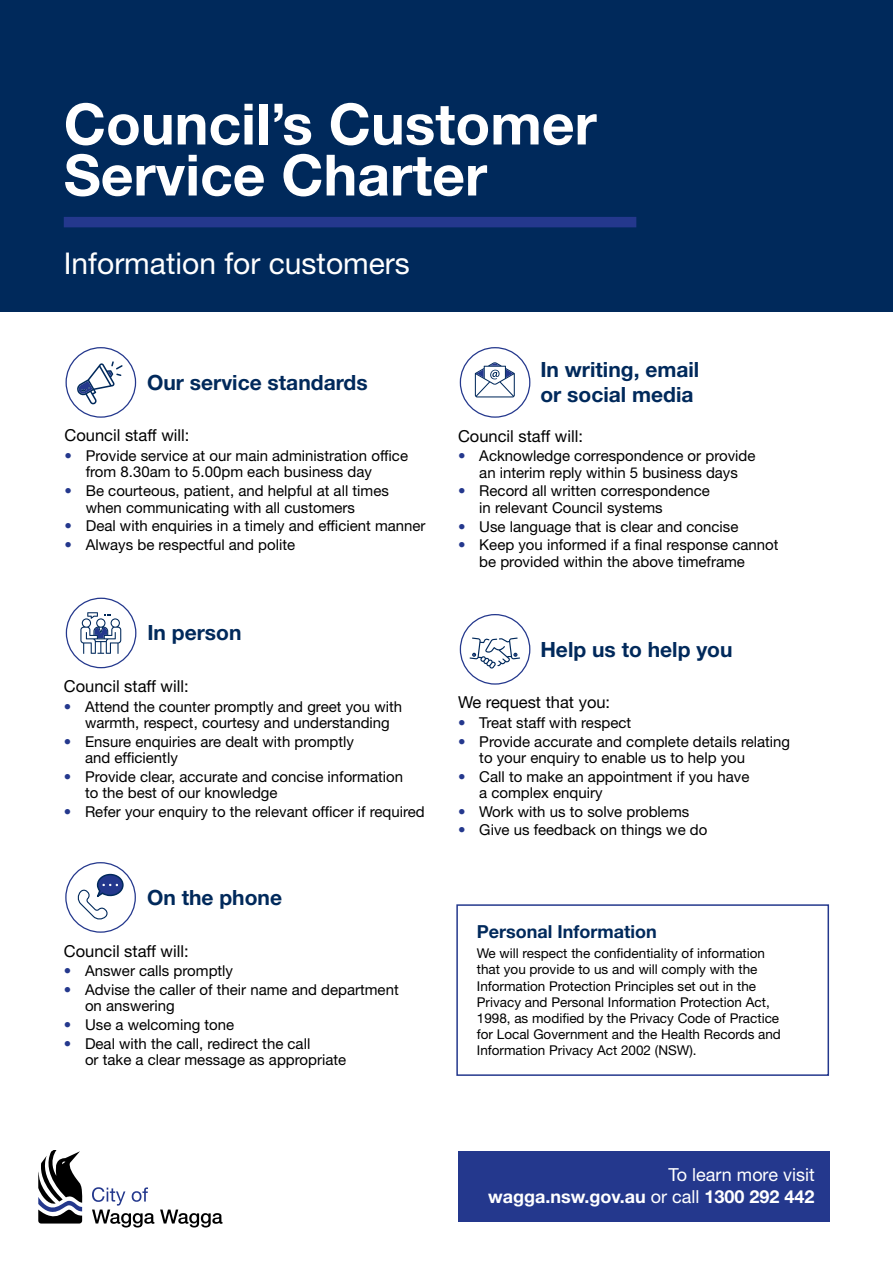
<style>
.page{position:relative;width:893px;height:1263px;background:#fff}
.page>*{position:absolute;margin:0;border:0;box-sizing:border-box;transform-origin:0 0}
.t1{font:700 57px/51px "Helvetica Neue LT Std";color:#fff}
.t2{font:30px "Helvetica Neue LT Std";color:#fff}
.t3{font:700 21px/25.2px "Helvetica Neue LT Std";color:#00295b}
.t4{font:700 18px/21.8px "Helvetica Neue LT Std";color:#fff;text-align:right}
.t5{font:700 18px "Helvetica Neue LT Std";color:#00295b}
.t6{font:16.5px "Helvetica Neue LT Std";color:#000}
.t7{font:15px/16.5px "Helvetica Neue LT Std";color:#000}
.t8{font:13.5px/16.2px "Helvetica Neue LT Std";color:#000}
.s1{color:#24388d}
.s2{color:#fff}
.s3{font-weight:400}
</style>
<div class="page">
<div style="left:0;top:0;width:893px;height:311px;background:#00295b"></div>
<svg style="left:38px;top:1150px;width:44px;height:74px"></svg>
<svg style="left:92px;top:1187px;width:62px;height:40px"></svg>
<svg style="left:160px;top:1209px;width:62px;height:18px"></svg>
<div style="left:64px;top:217px;width:572px;height:10px;background:#24388d"></div>
<div style="left:458px;top:1150px;width:371px;height:71px;background:#24388d"></div>
<div style="left:456px;top:904px;width:373px;height:172px;border:2px solid #24388d"></div>
<svg style="left:66px;top:347px;width:70px;height:71px"></svg>
<svg style="left:66px;top:598px;width:70px;height:70px"></svg>
<svg style="left:65px;top:862px;width:71px;height:71px"></svg>
<svg style="left:460px;top:347px;width:70px;height:71px"></svg>
<svg style="left:460px;top:614px;width:70px;height:71px"></svg>
<h1 class="t1" style="left:64px;top:97px;width:534px">Council’s Customer<br>Service Charter</h1>
<h2 class="t2" style="left:64px;top:245px;width:348px">Information for customers</h2>
<h3 class="t3" style="left:147px;top:369px;width:222px">Our service standards</h3>
<p class="t6" style="left:65px;top:425px;width:126px">Council staff will:</p>
<p class="t7" style="left:86px;top:447px;width:324px;text-indent:-21px"><span class="s1">•</span> Provide service at our main administration office from 8.30am to 5.00pm each business day</p>
<p class="t7" style="left:86px;top:482px;width:305px;text-indent:-21px"><span class="s1">•</span> Be courteous, patient, and helpful at all times when communicating with all customers</p>
<p class="t7" style="left:65px;top:517px;width:363px"><span class="s1">•</span> Deal with enquiries in a timely and efficient manner</p>
<p class="t7" style="left:65px;top:536px;width:232px"><span class="s1">•</span> Always be respectful and polite</p>
<h3 class="t3" style="left:147px;top:620px;width:96px">In person</h3>
<p class="t6" style="left:64px;top:676px;width:126px">Council staff will:</p>
<p class="t7" style="left:85px;top:697px;width:319px;text-indent:-21px"><span class="s1">•</span> Attend the counter promptly and greet you with warmth, respect, courtesy and understanding</p>
<p class="t7" style="left:85px;top:733px;width:270px;text-indent:-21px"><span class="s1">•</span> Ensure enquiries are dealt with promptly and efficiently</p>
<p class="t7" style="left:85px;top:768px;width:320px;text-indent:-21px"><span class="s1">•</span> Provide clear, accurate and concise information to the best of our knowledge</p>
<p class="t7" style="left:64px;top:803px;width:363px"><span class="s1">•</span> Refer your enquiry to the relevant officer if required</p>
<h3 class="t3" style="left:147px;top:884px;width:136px">On the phone</h3>
<p class="t6" style="left:64px;top:940px;width:126px">Council staff will:</p>
<p class="t7" style="left:64px;top:962px;width:171px"><span class="s1">•</span> Answer calls promptly</p>
<p class="t7" style="left:85px;top:981px;width:315px;text-indent:-21px"><span class="s1">•</span> Advise the caller of their name and department on answering</p>
<p class="t7" style="left:64px;top:1016px;width:172px"><span class="s1">•</span> Use a welcoming tone</p>
<p class="t7" style="left:85px;top:1034px;width:263px;text-indent:-21px"><span class="s1">•</span> Deal with the call, redirect the call<br>or take a clear message as appropriate</p>
<h3 class="t3" style="left:540px;top:357px;width:160px">In writing, email or social media</h3>
<p class="t6" style="left:458px;top:426px;width:126px">Council staff will:</p>
<p class="t7" style="left:458px;top:447px;width:299px;text-align:center"><span class="s1">•</span> Acknowledge correspondence or provide an interim reply within 5 business days</p>
<p class="t7" style="left:479px;top:482px;width:232px;text-indent:-21px"><span class="s1">•</span> Record all written correspondence in relevant Council systems</p>
<p class="t7" style="left:458px;top:518px;width:282px"><span class="s1">•</span> Use language that is clear and concise</p>
<p class="t7" style="left:479px;top:536px;width:301px;text-indent:-21px"><span class="s1">•</span> Keep you informed if a final response cannot be provided within the above timeframe</p>
<h3 class="t3" style="left:540px;top:636px;width:194px">Help us to help you</h3>
<p class="t6" style="left:458px;top:692px;width:154px">We request that you:</p>
<p class="t7" style="left:458px;top:714px;width:175px"><span class="s1">•</span> Treat staff with respect</p>
<p class="t7" style="left:479px;top:732px;width:312px;text-indent:-21px"><span class="s1">•</span> Provide accurate and complete details relating to your enquiry to enable us to help you</p>
<p class="t7" style="left:479px;top:768px;width:272px;text-indent:-21px"><span class="s1">•</span> Call to make an appointment if you have a complex enquiry</p>
<p class="t7" style="left:458px;top:803px;width:233px"><span class="s1">•</span> Work with us to solve problems</p>
<p class="t7" style="left:458px;top:821px;width:251px"><span class="s1">•</span> Give us feedback on things we do</p>
<p class="t5" style="left:477px;top:920px;width:181px">Personal Information</p>
<p class="t8" style="left:477px;top:945px;width:306px">We will respect the confidentiality of information that you provide to us and will comply with the Information Protection Principles set out in the Privacy and Personal Information Protection Act, 1998, as modified by the Privacy Code of Practice for Local Government and the Health Records and Information Privacy Act 2002 (NSW).<span class="s2">.</span></p>
<p class="t4" style="left:488px;top:1163px;width:328px"><span class="s3">To learn more visit<br></span>wagga.nsw.gov.au <span class="s3">or call</span> 1300 292 442</p>
</div>
